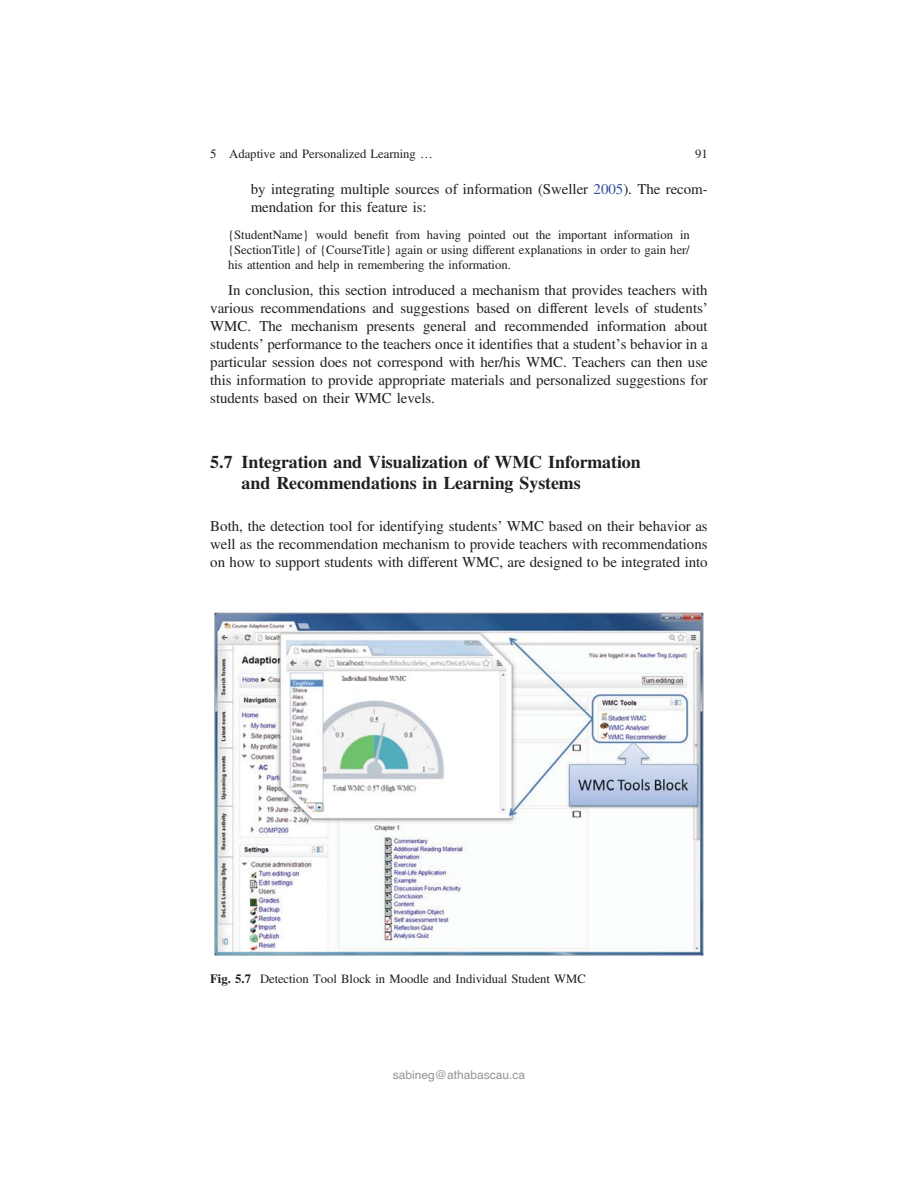
<style>
.page{position:relative;width:918px;height:1188px;background:#fff}
.page>*{position:absolute;margin:0;border:0;box-sizing:border-box;transform-origin:0 0}
.t1{font:18px/20.9px "Adv T Teeee 58 d 9.B";color:#231f20}
.t2{font:15px/18px "Adv TT5 ada 87 cc";color:#231f20;text-align:justify}
.t3{font:12.75px/15px "Adv TT5 ada 87 cc";color:#231f20;text-align:justify}
.t4{font:12px "Helvetica";color:#939598}
.s1{font-family:"Adv T Tec 369687"}
.s2{color:#344ea2}
.s3{font-family:"Adv TT5 ada 87 cc+fb"}
.s4{font-family:"Adv T Teeee 58 d 9.B"}
</style>
<div class="page">
<img style="left:215px;top:612px;width:488px;height:344px">
<p class="t3" style="left:210px;top:148px;width:224px">5 Adaptive and Personalized Learning <span class="s1">…</span></p>
<p class="t3" style="left:695px;top:148px;width:14px">91</p>
<p class="t2" style="left:251px;top:182px;width:458px">by integrating multiple sources of information (Sweller <span class="s2">2005</span>). The recom&shy;mendation for this feature is:</p>
<p class="t3" style="left:228px;top:229px;width:463px">{StudentName} would bene<span class="s3">fi</span>t from having pointed out the important information in {SectionTitle} of {CourseTitle} again or using different explanations in order to gain her/ his attention and help in remembering the information.</p>
<p class="t2" style="left:210px;top:283px;width:499px;text-indent:18px">In conclusion, this section introduced a mechanism that provides teachers with various recommendations and suggestions based on different levels of students<span class="s1">’ </span>WMC. The mechanism presents general and recommended information about students<span class="s1">’</span> performance to the teachers once it identi<span class="s3">fi</span>es that a student<span class="s1">’</span>s behavior in a particular session does not correspond with her/his WMC. Teachers can then use this information to provide appropriate materials and personalized suggestions for students based on their WMC levels.</p>
<p class="t1" style="left:242px;top:454px;width:401px;text-indent:-31px">5.7 Integration and Visualization of WMC Information and Recommendations in Learning Systems</p>
<p class="t2" style="left:210px;top:519px;width:499px">Both, the detection tool for identifying students<span class="s1">’</span> WMC based on their behavior as well as the recommendation mechanism to provide teachers with recommendations on how to support students with different WMC, are designed to be integrated into</p>
<p class="t3" style="left:210px;top:972px;width:377px"><span class="s4">Fig. 5.7</span> Detection Tool Block in Moodle and Individual Student WMC</p>
<p class="t4" style="left:393px;top:1067px;width:134px">sabineg@athabascau.ca</p>
</div>
